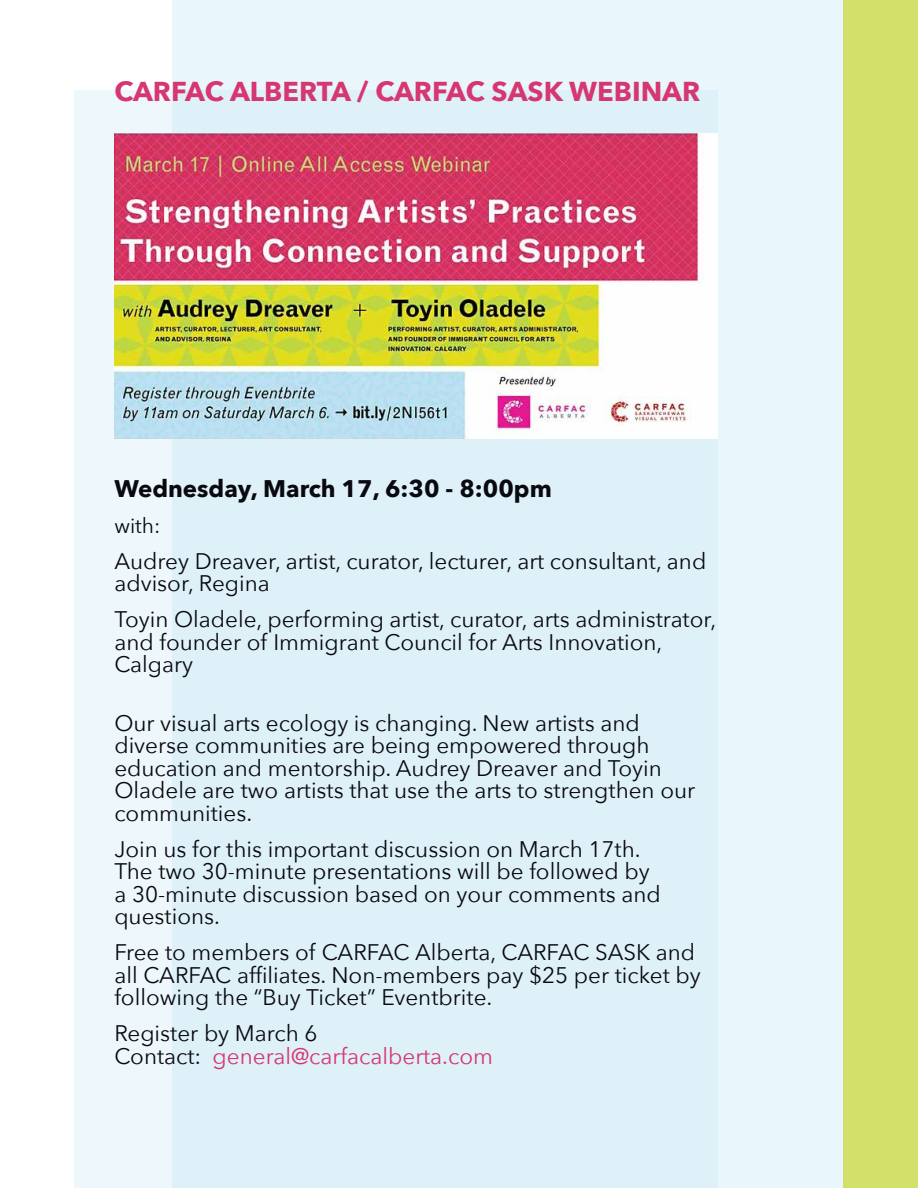
<style>
.page{position:relative;width:918px;height:1188px;background:#fff}
.page>*{position:absolute;margin:0;border:0;box-sizing:border-box;transform-origin:0 0}
.t1{font:700 27.3px "Avenir Next";color:#d63671}
.t2{font:700 24px "Avenir Next";color:#09090f}
.t3{font:22.5px/22.5px "Avenir Next";color:#09090f}
.t4{font:22.5px/22.5px "Avenir Next";color:#d63671}
.t5{font:21px "Avenir Next";color:#09090f}
.s1{color:#09090f}
</style>
<div class="page">
<div style="left:172px;top:0;width:672px;height:1188px;background:#e9f6fb"></div>
<div style="left:74px;top:90px;width:644px;height:1098px;background:linear-gradient(to right,#e6f5fb,#daeff8)"></div>
<img style="left:114px;top:134px;width:604px;height:304px">
<div style="left:844px;top:0;width:74px;height:1188px;background:#d1e16a"></div>
<p class="t1" style="left:114px;top:67px;width:587px">CARFAC ALBERTA / CARFAC SASK WEBINAR</p>
<p class="t2" style="left:114px;top:467px;width:439px">Wednesday, March 17, 6:30 - 8:00pm</p>
<p class="t5" style="left:114px;top:508px;width:48px">with:</p>
<p class="t3" style="left:114px;top:549px;width:593px">Audrey Dreaver, artist, curator, lecturer, art consultant, and advisor, Regina</p>
<p class="t3" style="left:114px;top:607px;width:604px">Toyin Oladele, performing artist, curator, arts administrator, and founder of Immigrant Council for Arts Innovation,<br>Calgary</p>
<p class="t3" style="left:114px;top:711px;width:582px">Our visual arts ecology is changing. New artists and diverse communities are being empowered through education and mentorship. Audrey Dreaver and Toyin Oladele are two artists that use the arts to strengthen our communities.</p>
<p class="t3" style="left:114px;top:837px;width:548px">Join us for this important discussion on March 17th.<br>The two 30-minute presentations will be followed by a 30-minute discussion based on your comments and questions.</p>
<p class="t3" style="left:114px;top:940px;width:588px">Free to members of CARFAC Alberta, CARFAC SASK and all CARFAC affiliates. Non-members pay $25 per ticket by following the “Buy Ticket” Eventbrite.</p>
<p class="t4" style="left:114px;top:1021px;width:380px"><span class="s1">Register by March 6<br>Contact:</span> general@carfacalberta.com</p>
</div>
